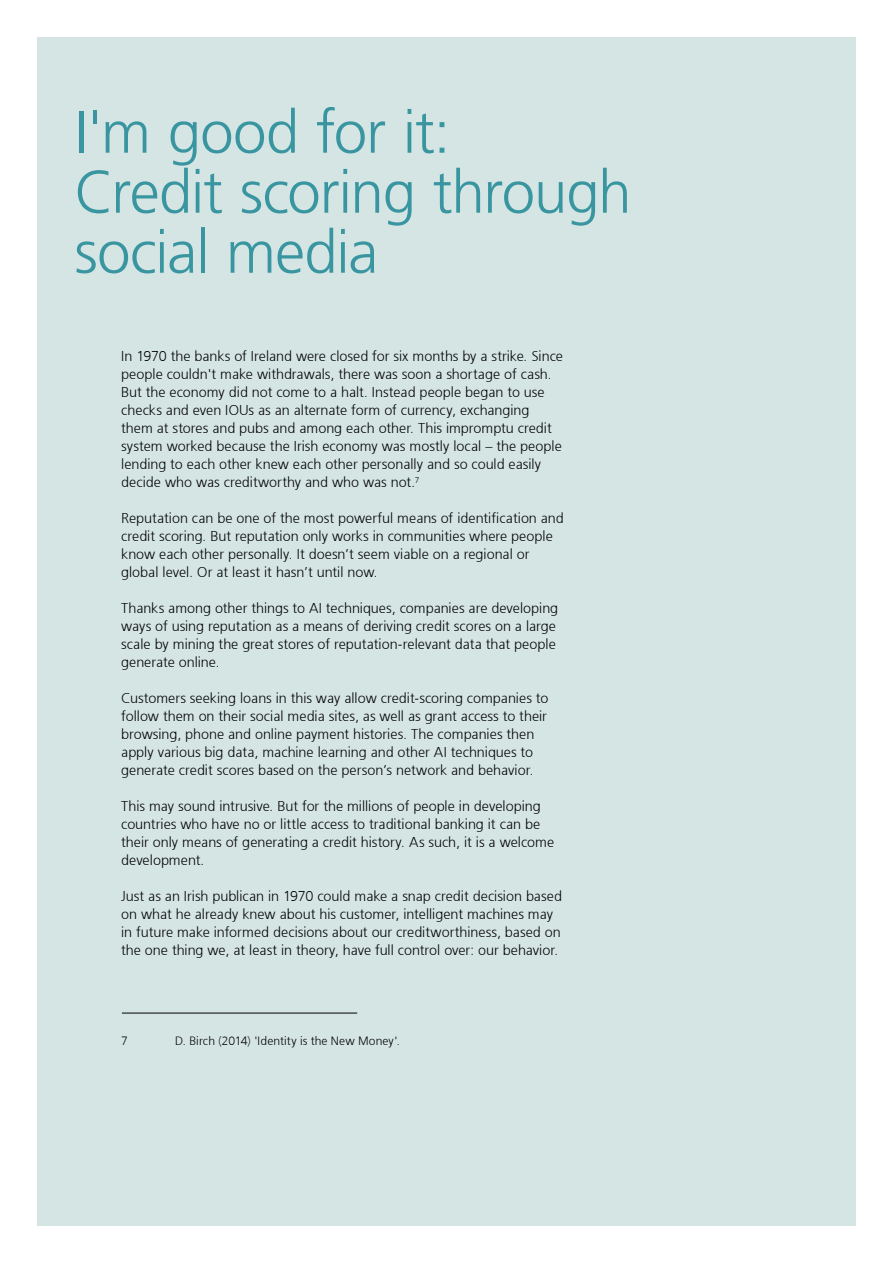
<style>
.page{position:relative;width:893px;height:1263px;background:#fff}
.page>*{position:absolute;margin:0;border:0;box-sizing:border-box;transform-origin:0 0}
.t1{font:300 60px/60px "Frutiger 45";letter-spacing:-.02em;color:#3996a1}
.t2{font:300 14.25px/18px "Frutiger 45";color:#000}
.t3{font:300 12px "Frutiger 45";letter-spacing:.01em;color:#000}
</style>
<div class="page">
<div style="left:37px;top:37px;width:819px;height:1189px;background:#d5e5e4"></div>
<hr style="left:122px;top:1013px;width:235px;height:1px;background:#000">
<h1 class="t1" style="left:74px;top:102px;width:559px">I'm good for it:<br>Credit scoring through social media</h1>
<p class="t2" style="left:121px;top:347px;width:443px">In 1970 the banks of Ireland were closed for six months by a strike. Since people couldn't make withdrawals, there was soon a shortage of cash.<br>But the economy did not come to a halt. Instead people began to use checks and even IOUs as an alternate form of currency, exchanging them at stores and pubs and among each other. This impromptu credit system worked because the Irish economy was mostly local – the people lending to each other knew each other personally and so could easily decide who was creditworthy and who was not.<sup>7</sup></p>
<p class="t2" style="left:121px;top:509px;width:444px">Reputation can be one of the most powerful means of identification and credit scoring. But reputation only works in communities where people know each other personally. It doesn’t seem viable on a regional or global level. Or at least it hasn’t until now.</p>
<p class="t2" style="left:121px;top:599px;width:438px">Thanks among other things to AI techniques, companies are developing ways of using reputation as a means of deriving credit scores on a large scale by mining the great stores of reputation-relevant data that people generate online.</p>
<p class="t2" style="left:121px;top:689px;width:429px">Customers seeking loans in this way allow credit-scoring companies to follow them on their social media sites, as well as grant access to their browsing, phone and online payment histories. The companies then apply various big data, machine learning and other AI techniques to generate credit scores based on the person’s network and behavior.</p>
<p class="t2" style="left:121px;top:797px;width:435px">This may sound intrusive. But for the millions of people in developing countries who have no or little access to traditional banking it can be their only means of generating a credit history. As such, it is a welcome development.</p>
<p class="t2" style="left:121px;top:887px;width:442px">Just as an Irish publican in 1970 could make a snap credit decision based on what he already knew about his customer, intelligent machines may in future make informed decisions about our creditworthiness, based on the one thing we, at least in theory, have full control over: our behavior.</p>
<p class="t3" style="left:121px;top:1034px;width:8px">7</p>
<p class="t3" style="left:175px;top:1034px;width:226px">D. Birch (2014) 'Identity is the New Money'.</p>
</div>
